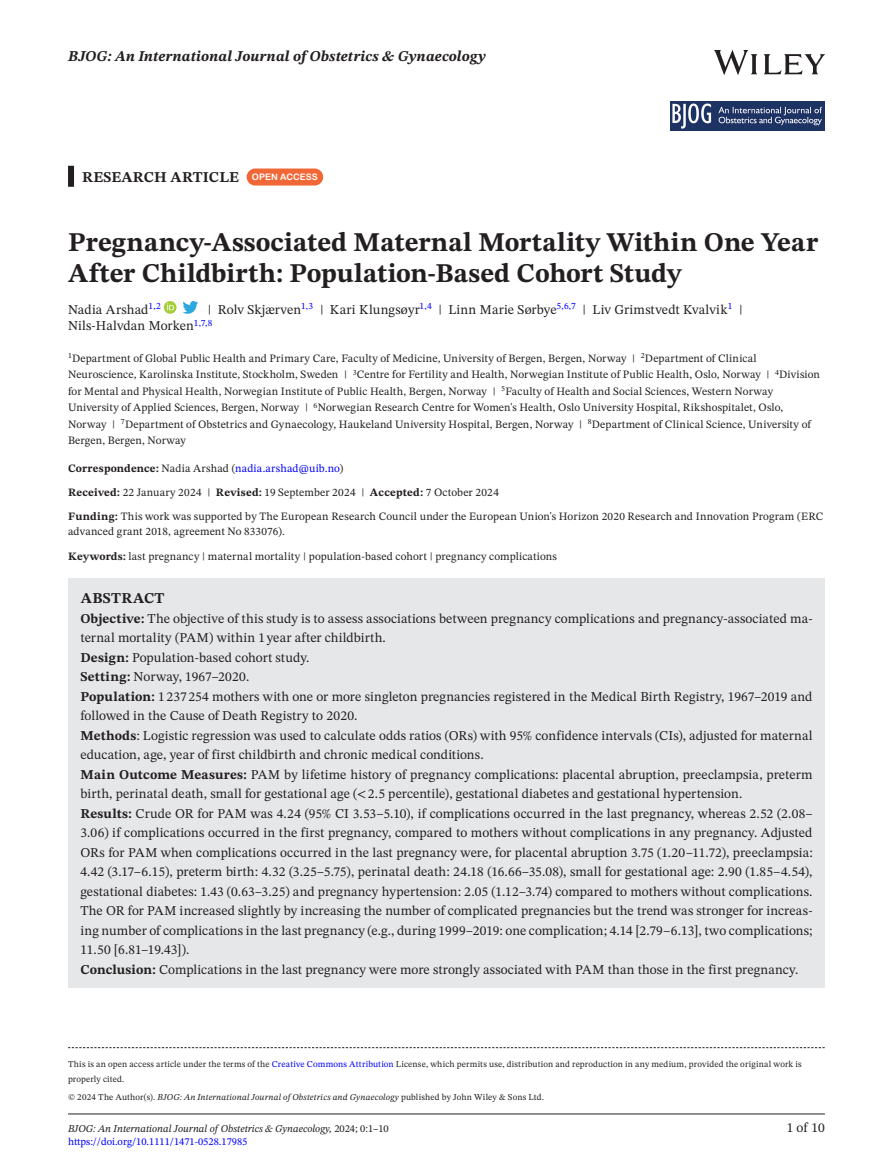
<style>
.page{position:relative;width:893px;height:1174px;background:#fff}
.page>*{position:absolute;margin:0;border:0;box-sizing:border-box;transform-origin:0 0}
.t1{font:700 27px/31.5px "STIX Two Text";color:#231f20}
.t2{font:italic 700 15px "STIX Two Text";letter-spacing:.01em;color:#231f20}
.t3{font:700 15px "STIX Two Text";letter-spacing:.01em;color:#231f20}
.t4{font:13.5px/19.5px "STIX Two Text";letter-spacing:.005em;color:#231f20}
.t5{font:11.25px/16.5px "STIX Two Text";letter-spacing:.015em;color:#231f20}
.t6{font:italic 10.5px/12.6px "STIX Two Text";color:#231f20}
.t7{font:9px/15px "STIX Two Text";letter-spacing:.02em;color:#231f20}
.t8{font:italic 9px "STIX Two Text";letter-spacing:.02em;color:#231f20}
.s1{font-family:"Arial Rounded MT Bold";font-weight:400;font-size:9px;color:#fff}
.s2{font-weight:700}
.s3{color:#00f}
.s4{font-style:normal}
.s5{font-style:normal;color:#00f}
</style>
<div class="page">
<hr style="left:68px;top:1113px;width:757px;height:1px;background:#231f20">
<img style="left:714px;top:51px;width:111px;height:23px">
<img style="left:670px;top:101px;width:155px;height:30px">
<div style="left:68px;top:166px;width:6px;height:21px;background:#231f20"></div>
<div style="left:68px;top:578px;width:757px;height:42px;background:#e6e7e9"></div>
<div style="left:68px;top:597px;width:757px;height:59px;background:#e6e7e9"></div>
<div style="left:68px;top:656px;width:757px;height:39px;background:#e6e7e9"></div>
<div style="left:68px;top:675px;width:757px;height:59px;background:#e6e7e9"></div>
<div style="left:68px;top:714px;width:757px;height:59px;background:#e6e7e9"></div>
<div style="left:68px;top:753px;width:757px;height:59px;background:#e6e7e9"></div>
<div style="left:68px;top:792px;width:757px;height:176px;background:#e6e7e9"></div>
<div style="left:68px;top:948px;width:757px;height:39px;background:#e6e7e9"></div>
<div style="left:247px;top:168px;width:76px;height:17px;background:#f16736;border-radius:9px"></div>
<svg style="left:164px;top:301px;width:13px;height:13px"></svg>
<svg style="left:167px;top:303px;width:7px;height:7px"></svg>
<svg style="left:183px;top:301px;width:15px;height:13px"></svg>
<svg style="left:68px;top:1047px;width:757px;height:1px"></svg>
<p class="t2" style="left:68px;top:46px;width:419px">BJOG: An International Journal of Obstetrics &amp; Gynaecology</p>
<p class="t3" style="left:82px;top:166px;width:237px">RESEARCH ARTICLE <span class="s1">OPEN ACCESS</span></p>
<h1 class="t1" style="left:68px;top:227px;width:752px">Pregnancy-Associated Maternal Mortality Within One Year<br>After Childbirth: Population-Based Cohort Study</h1>
<p class="t4" style="left:68px;top:299px;width:94px">Nadia Arshad<sup>1,2</sup></p>
<p class="t4" style="left:68px;top:301px;width:676px;line-height:16.5px;text-indent:140px">| Rolv Skjærven<sup>1,3</sup> | Kari Klungsøyr<sup>1,4</sup> | Linn Marie Sørbye<sup>5,6,7</sup> | Liv Grimstvedt Kvalvik<sup>1</sup> |<br>Nils-Halvdan Morken<sup>1,7,8</sup></p>
<p class="t5" style="left:68px;top:350px;width:753px"><sup>1</sup>Department of Global Public Health and Primary Care, Faculty of Medicine, University of Bergen, Bergen, Norway | <sup>2</sup>Department of Clinical Neuroscience, Karolinska Institute, Stockholm, Sweden | <sup>3</sup>Centre for Fertility and Health, Norwegian Institute of Public Health, Oslo, Norway | <sup>4</sup>Division for Mental and Physical Health, Norwegian Institute of Public Health, Bergen, Norway | <sup>5</sup>Faculty of Health and Social Sciences, Western Norway University of Applied Sciences, Bergen, Norway | <sup>6</sup>Norwegian Research Centre for Women's Health, Oslo University Hospital, Rikshospitalet, Oslo, Norway | <sup>7</sup>Department of Obstetrics and Gynaecology, Haukeland University Hospital, Bergen, Norway | <sup>8</sup>Department of Clinical Science, University of Bergen, Bergen, Norway</p>
<p class="t5" style="left:68px;top:456px;width:757px;line-height:24px"><span class="s2">Correspondence:</span> Nadia Arshad (<span class="s3">nadia.arshad@uib.no</span>)<br><span class="s2">Received:</span> 22 January 2024 | <span class="s2">Revised:</span> 19 September 2024 | <span class="s2">Accepted:</span> 7 October 2024<br><span class="s2">Funding:</span> This work was supported by The European Research Council under the European Union's Horizon 2020 Research and Innovation Program (ERC</p>
<p class="t5" style="left:68px;top:523px;width:218px">advanced grant 2018, agreement No 833076).</p>
<p class="t5" style="left:68px;top:548px;width:490px"><span class="s2">Keywords:</span> last pregnancy | maternal mortality | population-based cohort | pregnancy complications</p>
<p class="t3" style="left:81px;top:587px;width:85px">ABSTRACT</p>
<p class="t4" style="left:80px;top:608px;width:734px"><span class="s2">Objective:</span> The objective of this study is to assess associations between pregnancy complications and pregnancy-associated ma&shy;ternal mortality (PAM) within 1 year after childbirth.<br><span class="s2">Design:</span> Population-based cohort study.<br><span class="s2">Setting:</span> Norway, 1967–2020.<br><span class="s2">Population:</span> 1 237 254 mothers with one or more singleton pregnancies registered in the Medical Birth Registry, 1967–2019 and followed in the Cause of Death Registry to 2020.<br><span class="s2">Methods</span>: Logistic regression was used to calculate odds ratios (ORs) with 95% confidence intervals (CIs), adjusted for maternal education, age, year of first childbirth and chronic medical conditions.<br><span class="s2">Main Outcome Measures:</span> PAM by lifetime history of pregnancy complications: placental abruption, preeclampsia, preterm birth, perinatal death, small for gestational age (&lt;2.5 percentile), gestational diabetes and gestational hypertension.<br><span class="s2">Results:</span> Crude OR for PAM was 4.24 (95% CI 3.53–5.10), if complications occurred in the last pregnancy, whereas 2.52 (2.08– 3.06) if complications occurred in the first pregnancy, compared to mothers without complications in any pregnancy. Adjusted ORs for PAM when complications occurred in the last pregnancy were, for placental abruption 3.75 (1.20–11.72), preeclampsia:<br>4.42 (3.17–6.15), preterm birth: 4.32 (3.25–5.75), perinatal death: 24.18 (16.66–35.08), small for gestational age: 2.90 (1.85–4.54), gestational diabetes: 1.43 (0.63–3.25) and pregnancy hypertension: 2.05 (1.12–3.74) compared to mothers without complications.<br>The OR for PAM increased slightly by increasing the number of complicated pregnancies but the trend was stronger for increas&shy;ing number of complications in the last pregnancy (e.g., during 1999–2019: one complication; 4.14 [2.79–6.13], two complications; 11.50 [6.81–19.43]).<br><span class="s2">Conclusion:</span> Complications in the last pregnancy were more strongly associated with PAM than those in the first pregnancy.</p>
<p class="t7" style="left:68px;top:1056px;width:735px">This is an open access article under the terms of the <span class="s3">Creative Commons Attribution</span> License, which permits use, distribution and reproduction in any medium, provided the original work is properly cited.</p>
<p class="t8" style="left:68px;top:1090px;width:478px"><span class="s4">© 2024 The Author(s).</span> BJOG: An International Journal of Obstetrics and Gynaecology <span class="s4">published by John Wiley &amp; Sons Ltd.</span></p>
<p class="t6" style="left:68px;top:1122px;width:322px">BJOG: An International Journal of Obstetrics &amp; Gynaecology, <span class="s4">2024; 0:1–10 </span><span class="s5">https://doi.org/10.1111/1471-0528.17985</span></p>
<p class="t4" style="left:787px;top:1118px;width:40px">1 of 10</p>
</div>
